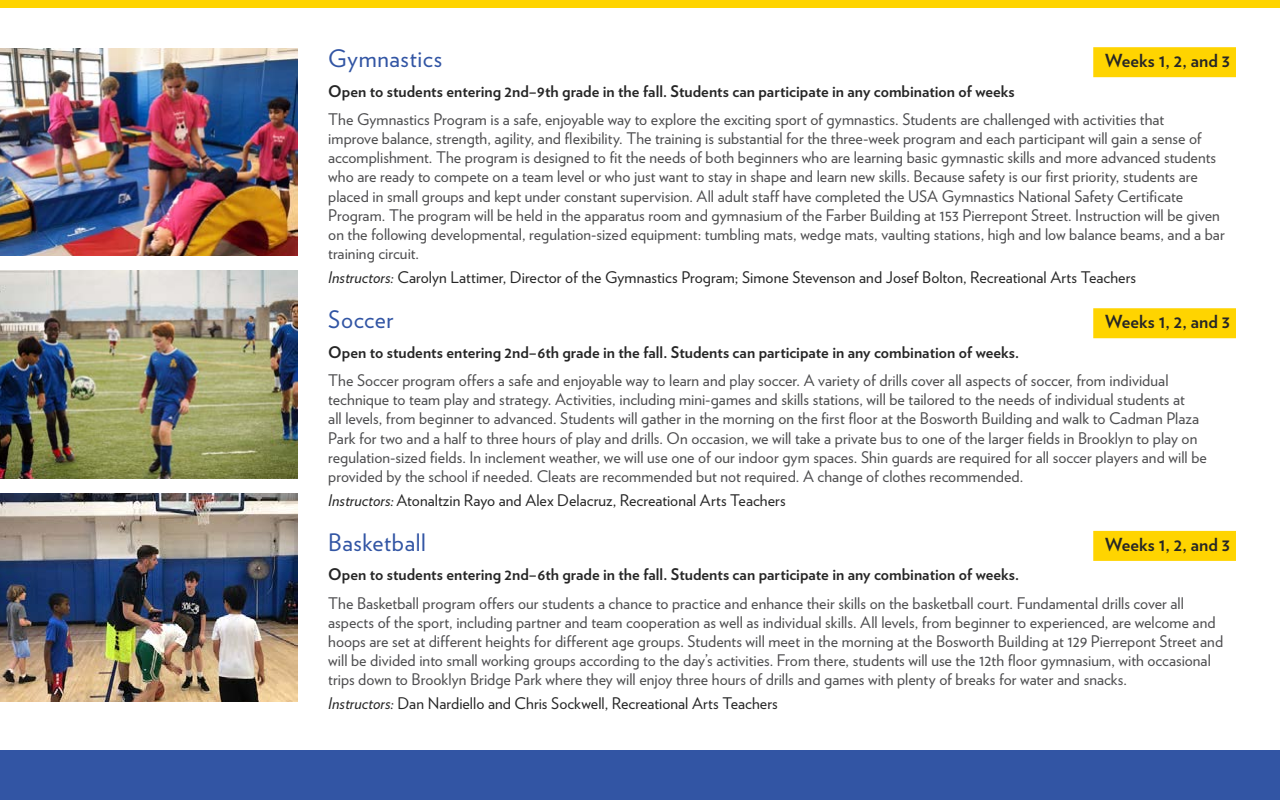
<style>
.page{position:relative;width:1280px;height:800px;background:#fff}
.page>*{position:absolute;margin:0;border:0;box-sizing:border-box;transform-origin:0 0}
.t1{font:24px "Verlag";letter-spacing:.025em;color:#3255a4}
.t2{font:700 18px "Verlag";letter-spacing:.005em;color:#262626}
.t3{font:16px/19.2px "Verlag";color:#4d4d4f}
.t4{font:700 16px "Verlag";color:#262626}
.t5{font:16px "Verlag";color:#262626}
.s1{font-style:italic}
</style>
<div class="page">
<div style="left:0;top:750px;width:1280px;height:50px;background:#3255a4"></div>
<div style="left:1093px;top:47px;width:143px;height:30px;background:#ffd400"></div>
<div style="left:1093px;top:308px;width:143px;height:30px;background:#ffd400"></div>
<div style="left:1093px;top:531px;width:143px;height:30px;background:#ffd400"></div>
<img style="left:0;top:48px;width:297px;height:208px">
<img style="left:0;top:271px;width:297px;height:208px">
<img style="left:0;top:494px;width:297px;height:207px">
<div style="left:0;top:0;width:1280px;height:8px;background:#ffd400"></div>
<h1 class="t1" style="left:328px;top:41px;width:116px">Gymnastics</h1>
<p class="t2" style="left:1105px;top:47px;width:126px">Weeks 1, 2, and 3</p>
<p class="t4" style="left:328px;top:78px;width:688px">Open to students entering 2nd–9th grade in the fall. Students can participate in any combination of weeks</p>
<p class="t3" style="left:328px;top:109px;width:898px">The Gymnastics Program is a safe, enjoyable way to explore the exciting sport of gymnastics. Students are challenged with activities that<br>improve balance, strength, agility, and flexibility. The training is substantial for the three-week program and each participant will gain a sense of accomplishment. The program is designed to fit the needs of both beginners who are learning basic gymnastic skills and more advanced students who are ready to compete on a team level or who just want to stay in shape and learn new skills. Because safety is our first priority, students are placed in small groups and kept under constant supervision. All adult staff have completed the USA Gymnastics National Safety Certificate Program. The program will be held in the apparatus room and gymnasium of the Farber Building at 153 Pierrepont Street. Instruction will be given on the following developmental, regulation-sized equipment: tumbling mats, wedge mats, vaulting stations, high and low balance beams, and a bar training circuit.</p>
<p class="t5" style="left:328px;top:265px;width:809px"><span class="s1">Instructors:</span> Carolyn Lattimer, Director of the Gymnastics Program; Simone Stevenson and Josef Bolton, Recreational Arts Teachers</p>
<h1 class="t1" style="left:328px;top:302px;width:67px">Soccer</h1>
<p class="t2" style="left:1105px;top:308px;width:126px">Weeks 1, 2, and 3</p>
<p class="t4" style="left:328px;top:339px;width:692px">Open to students entering 2nd–6th grade in the fall. Students can participate in any combination of weeks.</p>
<p class="t3" style="left:328px;top:370px;width:880px">The Soccer program offers a safe and enjoyable way to learn and play soccer. A variety of drills cover all aspects of soccer, from individual technique to team play and strategy. Activities, including mini-games and skills stations, will be tailored to the needs of individual students at<br>all levels, from beginner to advanced. Students will gather in the morning on the first floor at the Bosworth Building and walk to Cadman Plaza Park for two and a half to three hours of play and drills. On occasion, we will take a private bus to one of the larger fields in Brooklyn to play on regulation-sized fields. In inclement weather, we will use one of our indoor gym spaces. Shin guards are required for all soccer players and will be provided by the school if needed. Cleats are recommended but not required. A change of clothes recommended.</p>
<p class="t5" style="left:328px;top:488px;width:459px"><span class="s1">Instructors:</span> Atonaltzin Rayo and Alex Delacruz, Recreational Arts Teachers</p>
<h1 class="t1" style="left:328px;top:524px;width:99px">Basketball</h1>
<p class="t2" style="left:1105px;top:530px;width:126px">Weeks 1, 2, and 3</p>
<p class="t4" style="left:328px;top:562px;width:692px">Open to students entering 2nd–6th grade in the fall. Students can participate in any combination of weeks.</p>
<p class="t3" style="left:328px;top:592px;width:896px">The Basketball program offers our students a chance to practice and enhance their skills on the basketball court. Fundamental drills cover all aspects of the sport, including partner and team cooperation as well as individual skills. All levels, from beginner to experienced, are welcome and hoops are set at different heights for different age groups. Students will meet in the morning at the Bosworth Building at 129 Pierrepont Street and will be divided into small working groups according to the day’s activities. From there, students will use the 12th floor gymnasium, with occasional trips down to Brooklyn Bridge Park where they will enjoy three hours of drills and games with plenty of breaks for water and snacks.</p>
<p class="t5" style="left:328px;top:691px;width:451px"><span class="s1">Instructors:</span> Dan Nardiello and Chris Sockwell, Recreational Arts Teachers</p>
</div>
